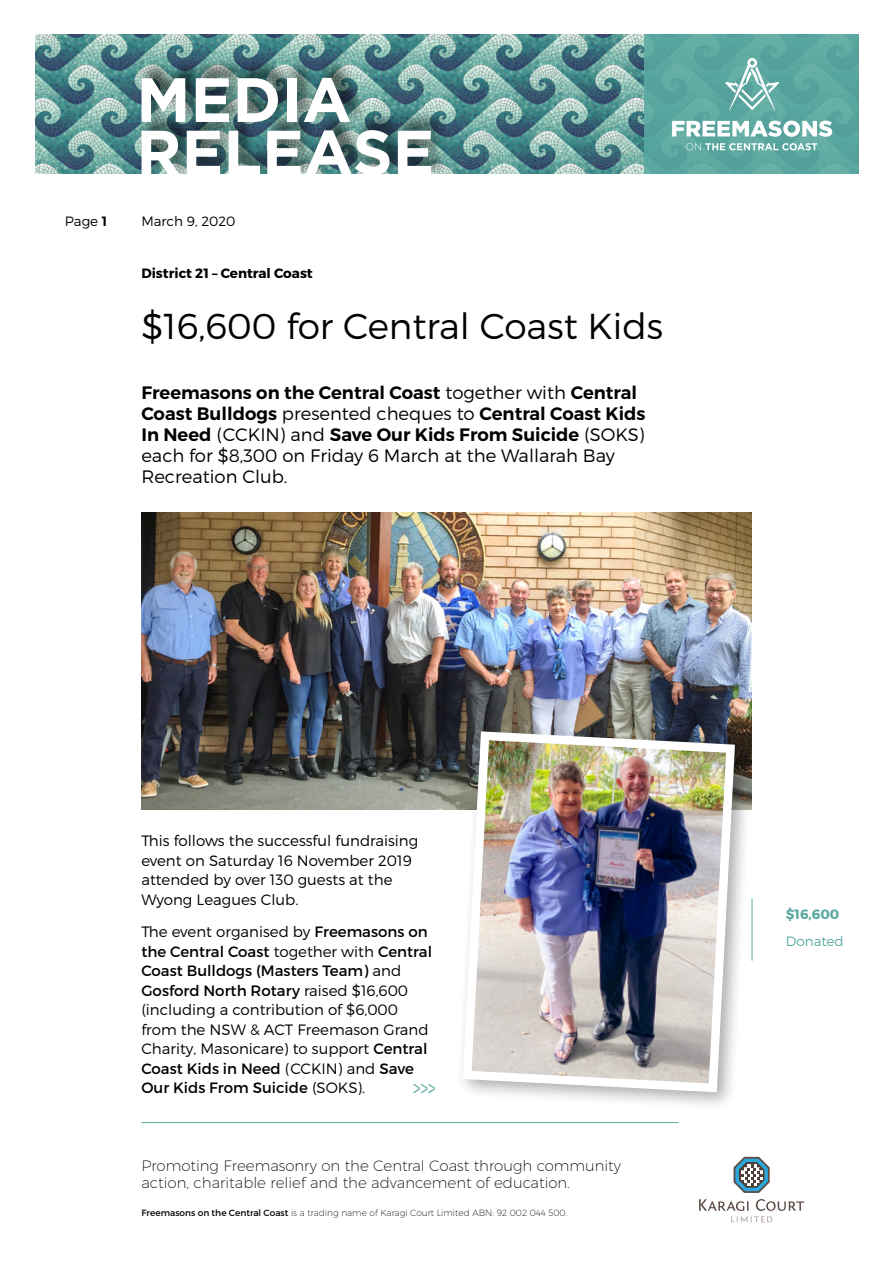
<style>
.page{position:relative;width:893px;height:1263px;background:#fff}
.page>*{position:absolute;margin:0;border:0;box-sizing:border-box;transform-origin:0 0}
.t1{font:700 62.55px/52.5px "Gotham";color:#fff}
.t2{font:300 36px "Montserrat";color:#000}
.BODY_Copy{font:300 22.5px "Montserrat";color:#5baaa2;scale:.67 1}
.t3{font:300 18px/21px "Montserrat";color:#000}
.BODY_Copy-2{font:300 15px/19.5px "Montserrat";color:#000}
.t4{font:200 15px/16.5px "Montserrat";color:#000}
.LODGE{font:700 13.5px "Montserrat";color:#000}
.DATE{font:300 13.5px "Montserrat";color:#000}
.DATE-2{font:700 13.5px "Montserrat";color:#5baaa2}
.DATE-3{font:300 13.5px "Montserrat";color:#5baaa2}
.t5{font:200 9px "Montserrat";color:#000}
.s1{font-weight:600}
.s2{font-weight:400}
</style>
<div class="page">
<img style="left:35px;top:34px;width:127px;height:128px">
<img style="left:162px;top:34px;width:132px;height:24px">
<img style="left:294px;top:34px;width:132px;height:24px">
<img style="left:426px;top:34px;width:132px;height:128px">
<img style="left:558px;top:34px;width:86px;height:128px">
<img style="left:35px;top:162px;width:103px;height:12px">
<img style="left:451px;top:162px;width:107px;height:12px">
<img style="left:558px;top:162px;width:86px;height:12px">
<div style="left:138px;top:58px;width:313px;height:120px;background:#000;opacity:.66"></div>
<div style="left:644px;top:34px;width:215px;height:140px;background:#5baaa2"></div>
<svg style="left:725px;top:58px;width:54px;height:53px"></svg>
<svg style="left:672px;top:121px;width:160px;height:16px"></svg>
<svg style="left:686px;top:143px;width:131px;height:7px"></svg>
<div style="left:0;top:174px;width:893px;height:141px;background:#fff"></div>
<svg style="left:699px;top:1199px;width:105px;height:23px"></svg>
<svg style="left:734px;top:1157px;width:36px;height:36px"></svg>
<hr style="left:141px;top:1122px;width:537px;height:1px;background:#5baaa2">
<img style="left:141px;top:512px;width:611px;height:297px">
<div style="left:455px;top:724px;width:299px;height:388px;background:#000;opacity:.33"></div>
<img style="left:458px;top:727px;width:281px;height:370px">
<hr style="left:752px;top:898px;width:1px;height:63px;background:#5baaa2">
<p class="DATE" style="left:65px;top:213px;width:44px">Page <span class="s1">1</span></p>
<p class="t1" style="left:136px;top:72px;width:300px">MEDIA<br>RELEASE</p>
<p class="DATE" style="left:141px;top:213px;width:96px">March 9, 2020</p>
<p class="LODGE" style="left:141px;top:265px;width:173px">District 21 – Central Coast</p>
<p class="t2" style="left:141px;top:304px;width:523px">$16,600 for Central Coast Kids</p>
<p class="t3" style="left:141px;top:381px;width:506px"><span class="s1">Freemasons on the Central Coast</span> together with <span class="s1">Central Coast Bulldogs</span> presented cheques to <span class="s1">Central Coast Kids In Need</span> (CCKIN) and <span class="s1">Save Our Kids From Suicide</span> (SOKS) each for $8,300 on Friday 6 March at the Wallarah Bay Recreation Club.</p>
<p class="BODY_Copy-2" style="left:141px;top:831px;width:278px">This follows the successful fundraising event on Saturday 16 November 2019 attended by over 130 guests at the<br>Wyong Leagues Club.</p>
<p class="BODY_Copy-2" style="left:141px;top:922px;width:292px">The event organised by <span class="s2">Freemasons on the Central Coast</span> together with <span class="s2">Central Coast Bulldogs (Masters Team)</span> and <span class="s2">Gosford North Rotary</span> raised $16,600 (including a contribution of $6,000 from the NSW &amp; ACT Freemason Grand Charity, Masonicare) to support <span class="s2">Central Coast Kids in Need</span> (CCKIN) and <span class="s2">Save Our Kids From Suicide</span> (SOKS).</p>
<p class="BODY_Copy" style="left:413px;top:1074px;width:34px">&gt;&gt;&gt;</p>
<p class="t4" style="left:141px;top:1157px;width:481px">Promoting Freemasonry on the Central Coast through community action, charitable relief and the advancement of education.</p>
<p class="t5" style="left:141px;top:1207px;width:427px"><span class="s2">Freemasons on the Central Coast</span> is a trading name of Karagi Court Limited ABN: 92 002 044 500.</p>
<p class="DATE-2" style="left:786px;top:906px;width:55px">$16,600</p>
<p class="DATE-3" style="left:786px;top:933px;width:59px">Donated</p>
</div>
